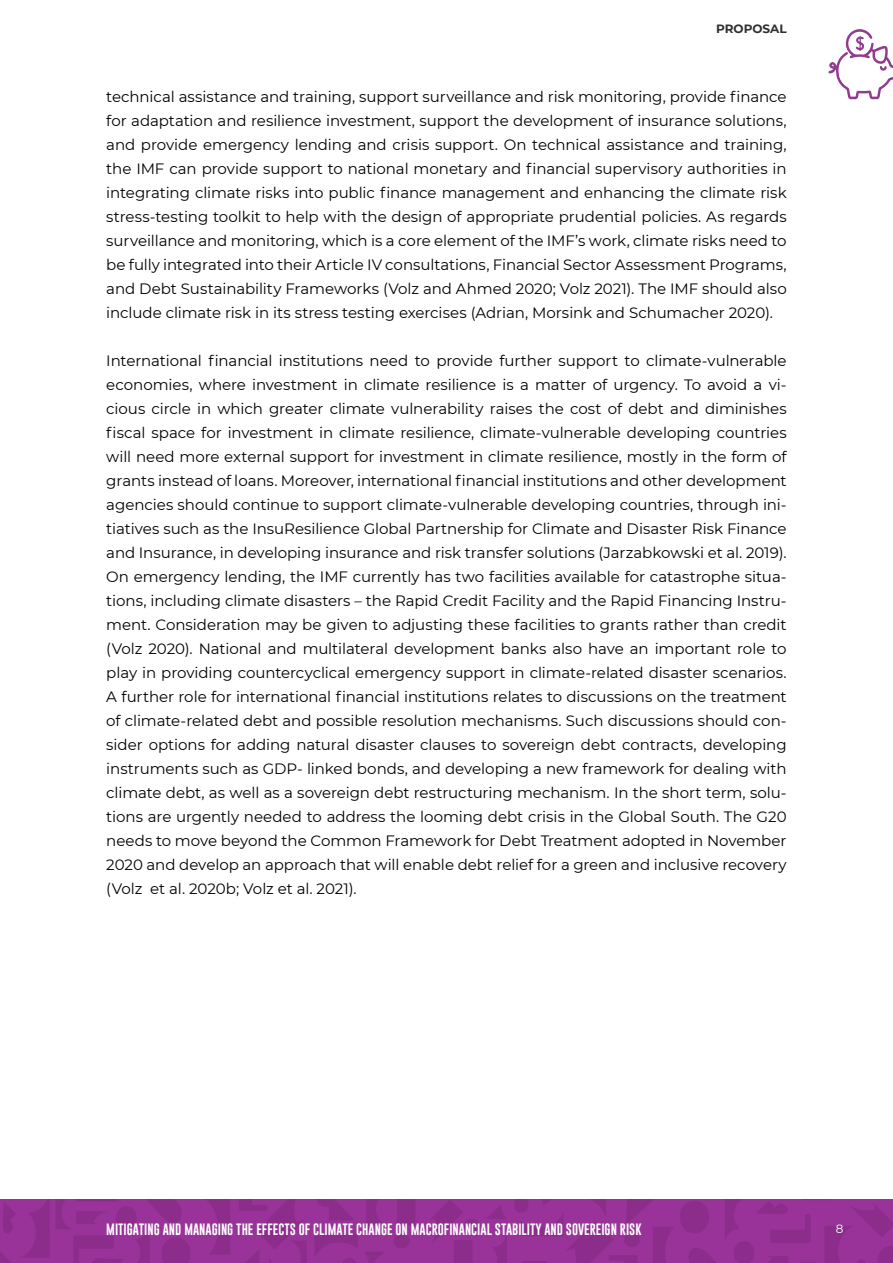
<style>
.page{position:relative;width:893px;height:1263px;background:#fff}
.page>*{position:absolute;margin:0;border:0;box-sizing:border-box;transform-origin:0 0}
.t1{font:15px/24px "Montserrat";letter-spacing:-.005em;color:#000;text-align:justify}
.t2{font:12px "Gobold";color:#fff}
.t3{font:700 12px "Montserrat";color:#2f302f}
.t4{font:12px "Montserrat";color:#fff}
</style>
<div class="page">
<div style="left:0;top:1199px;width:893px;height:64px;background:#939"></div>
<svg style="left:514px;top:1199px;width:379px;height:64px"></svg>
<svg style="left:430px;top:1200px;width:77px;height:63px"></svg>
<svg style="left:0;top:1199px;width:415px;height:64px"></svg>
<svg style="left:828px;top:29px;width:65px;height:70px"></svg>
<p class="t3" style="left:716px;top:20px;width:72px">PROPOSAL</p>
<p class="t1" style="left:106px;top:84px;width:682px">technical assistance and training, support surveillance and risk monitoring, provide finance for adaptation and resilience investment, support the development of insurance solutions, and provide emergency lending and crisis support. On technical assistance and training, the IMF can provide support to national monetary and financial supervisory authorities in integrating climate risks into public finance management and enhancing the climate risk stress-testing toolkit to help with the design of appropriate prudential policies. As regards surveillance and monitoring, which is a core element of the IMF’s work, climate risks need to be fully integrated into their Article IV consultations, Financial Sector Assessment Programs, and Debt Sustainability Frameworks (Volz and Ahmed 2020; Volz 2021). The IMF should also include climate risk in its stress testing exercises (Adrian, Morsink and Schumacher 2020).</p>
<p class="t1" style="left:106px;top:348px;width:682px">International financial institutions need to provide further support to climate-vulnerable economies, where investment in climate resilience is a matter of urgency. To avoid a vi&shy;cious circle in which greater climate vulnerability raises the cost of debt and diminishes fiscal space for investment in climate resilience, climate-vulnerable developing countries will need more external support for investment in climate resilience, mostly in the form of grants instead of loans. Moreover, international financial institutions and other development agencies should continue to support climate-vulnerable developing countries, through ini&shy;tiatives such as the InsuResilience Global Partnership for Climate and Disaster Risk Finance and Insurance, in developing insurance and risk transfer solutions (Jarzabkowski et al. 2019).<br>On emergency lending, the IMF currently has two facilities available for catastrophe situa&shy;tions, including climate disasters – the Rapid Credit Facility and the Rapid Financing Instru&shy;ment. Consideration may be given to adjusting these facilities to grants rather than credit (Volz 2020). National and multilateral development banks also have an important role to play in providing countercyclical emergency support in climate-related disaster scenarios.<br>A further role for international financial institutions relates to discussions on the treatment of climate-related debt and possible resolution mechanisms. Such discussions should con&shy;sider options for adding natural disaster clauses to sovereign debt contracts, developing instruments such as GDP- linked bonds, and developing a new framework for dealing with climate debt, as well as a sovereign debt restructuring mechanism. In the short term, solu&shy;tions are urgently needed to address the looming debt crisis in the Global South. The G20 needs to move beyond the Common Framework for Debt Treatment adopted in November 2020 and develop an approach that will enable debt relief for a green and inclusive recovery (Volz et al. 2020b; Volz et al. 2021).</p>
<p class="t2" style="left:106px;top:1222px;width:537px">MITIGATING AND MANAGING THE EFFECTS OF CLIMATE CHANGE ON MACROFINANCIAL STABILITY AND SOVEREIGN RISK</p>
<p class="t4" style="left:836px;top:1221px;width:9px">8</p>
</div>
